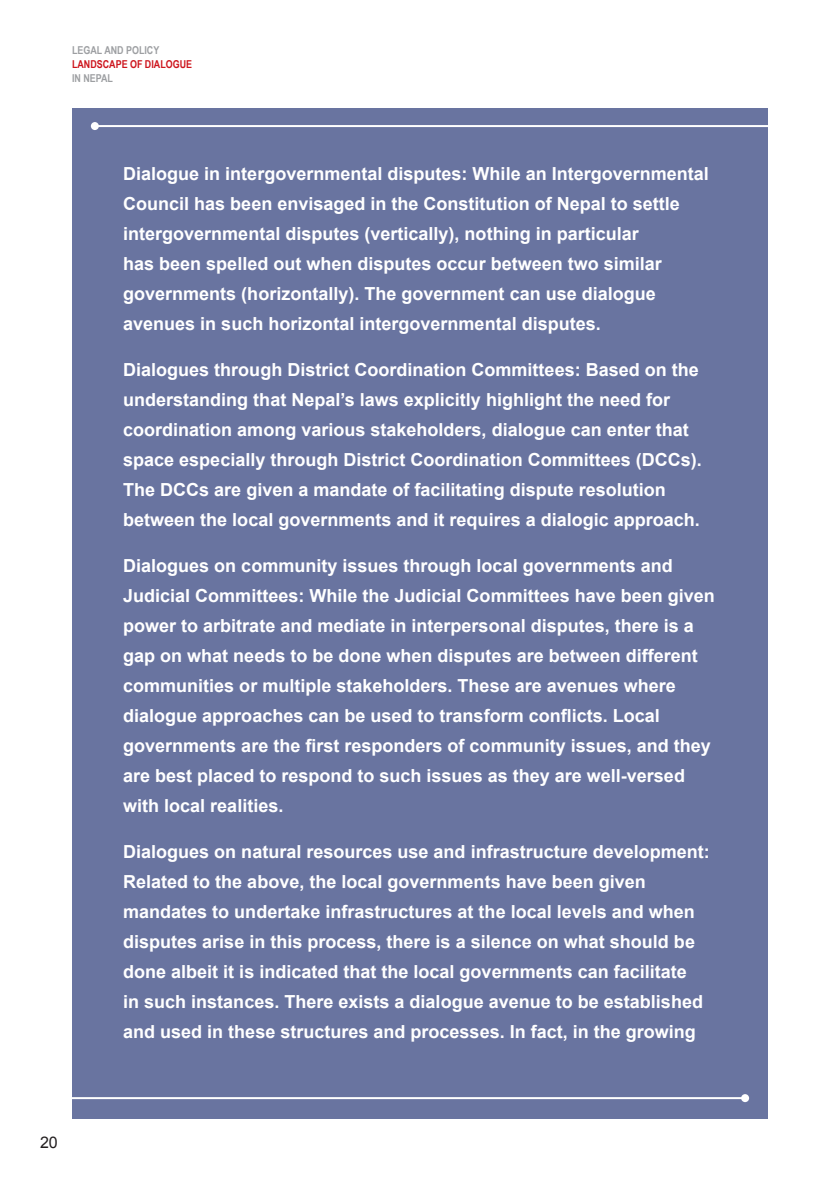
<style>
.page{position:relative;width:840px;height:1191px;background:#fff}
.page>*{position:absolute;margin:0;border:0;box-sizing:border-box;transform-origin:0 0}
.t1{font:700 18px/30px "Arial";color:#fff}
.t2{font:16px "Arial";color:#231f20}
.t3{font:700 10.8px "Arial Narrow";color:#9d9fa2}
.t4{font:700 10.8px "Arial Narrow";color:#cd151d}
</style>
<div class="page">
<div style="left:72px;top:108px;width:695px;height:1010px;background:#6974a0"></div>
<hr style="left:95px;top:125px;width:744px;height:2px;background:#fff">
<div style="left:91px;top:122px;width:8px;height:8px;background:#fff;border-radius:50%"></div>
<hr style="left:0;top:1097px;width:744px;height:2px;background:#fff">
<div style="left:740px;top:1094px;width:8px;height:8px;background:#fff;border-radius:50%"></div>
<p class="t3" style="left:72px;top:42px;width:89px">LEGAL AND POLICY</p>
<p class="t4" style="left:72px;top:56px;width:121px">LANDSCAPE OF DIALOGUE</p>
<p class="t3" style="left:72px;top:70px;width:42px">IN NEPAL</p>
<p class="t1" style="left:123px;top:159px;width:587px">Dialogue in intergovernmental disputes: While an Intergovernmental Council has been envisaged in the Constitution of Nepal to settle intergovernmental disputes (vertically), nothing in particular<br>has been spelled out when disputes occur between two similar governments (horizontally). The government can use dialogue avenues in such horizontal intergovernmental disputes.</p>
<p class="t1" style="left:123px;top:355px;width:580px">Dialogues through District Coordination Committees: Based on the understanding that Nepal’s laws explicitly highlight the need for coordination among various stakeholders, dialogue can enter that space especially through District Coordination Committees (DCCs).<br>The DCCs are given a mandate of facilitating dispute resolution between the local governments and it requires a dialogic approach.</p>
<p class="t1" style="left:123px;top:551px;width:593px">Dialogues on community issues through local governments and Judicial Committees: While the Judicial Committees have been given power to arbitrate and mediate in interpersonal disputes, there is a gap on what needs to be done when disputes are between different communities or multiple stakeholders. These are avenues where dialogue approaches can be used to transform conflicts. Local governments are the first responders of community issues, and they are best placed to respond to such issues as they are well-versed with local realities.</p>
<p class="t1" style="left:123px;top:837px;width:588px">Dialogues on natural resources use and infrastructure development:<br>Related to the above, the local governments have been given mandates to undertake infrastructures at the local levels and when disputes arise in this process, there is a silence on what should be done albeit it is indicated that the local governments can facilitate<br>in such instances. There exists a dialogue avenue to be established and used in these structures and processes. In fact, in the growing</p>
<p class="t2" style="left:40px;top:1132px;width:19px">20</p>
</div>
